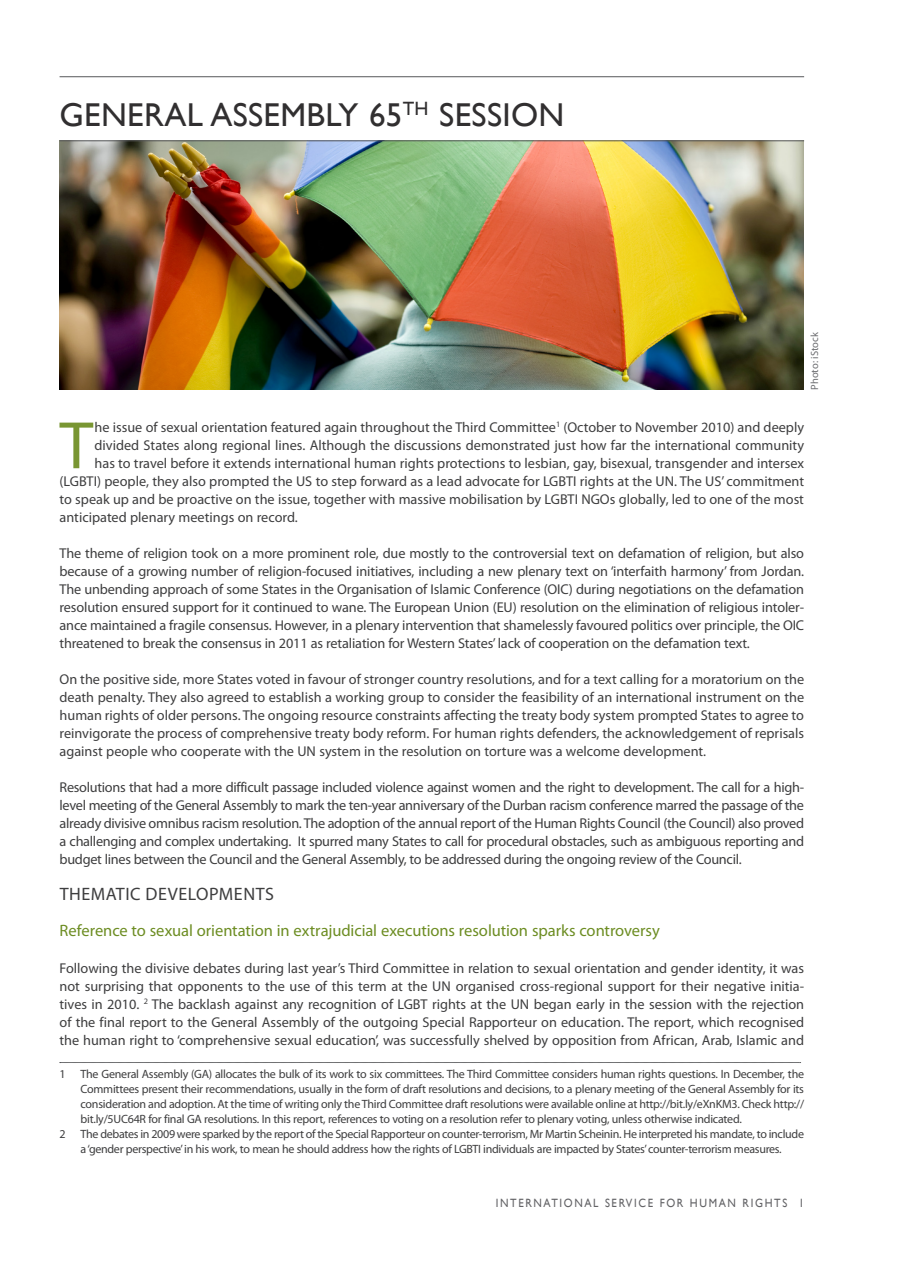
<style>
.page{position:relative;width:902px;height:1272px;background:#fff}
.page>*{position:absolute;margin:0;border:0;box-sizing:border-box;transform-origin:0 0}
.body{font:67.65px "Myriad Pro";color:#799632}
.chapter_title{font:33px "Gill Sans";letter-spacing:.01em;color:#312f30}
.para_caps{font:18px "Myriad Pro";letter-spacing:.03em;color:#3e3e3f}
.colour_header{font:16.5px "Myriad Pro";letter-spacing:-.005em;color:#6d8d23}
.body-2{font:14.25px/18px "Myriad Pro";color:#3e3e3f;text-align:justify}
.footnote{font:12px/15px "Myriad Pro";letter-spacing:-.025em;color:#3e3e3f;text-align:justify}
.body-3{font:12px "Gill Sans";letter-spacing:.15em;color:#636366;scale:.9 1}
.photo_credit{font:10.5px "Myriad Pro";color:#6c6d70}
</style>
<div class="page">
<hr style="left:60px;top:76px;width:744px;height:1px;background:#57585a">
<img style="left:60px;top:141px;width:743px;height:249px">
<hr style="left:60px;top:140px;width:744px;height:1px;background:#57585a">
<svg style="left:60px;top:1062px;width:740px;height:1px"></svg>
<p class="chapter_title" style="left:60px;top:95px;width:506px">GENERAL ASSEMBLY 65<sup>TH</sup> SESSION</p>
<p class="photo_credit" style="left:808px;top:390px;width:59px;rotate:-90deg">Photo: iStock</p>
<p class="body" style="left:60px;top:408px;width:35px">T</p>
<p class="body-2" style="left:95px;top:419px;width:711px">he issue of sexual orientation featured again throughout the Third Committee<sup>1</sup> (October to November 2010) and deeply</p>
<p class="body-2" style="left:95px;top:437px;width:711px">divided States along regional lines. Although the discussions demonstrated just how far the international community</p>
<p class="body-2" style="left:95px;top:455px;width:711px">has to travel before it extends international human rights protections to lesbian, gay, bisexual, transgender and intersex</p>
<p class="body-2" style="left:60px;top:473px;width:746px">(LGBTI) people, they also prompted the US to step forward as a lead advocate for LGBTI rights at the UN. The US’ commitment</p>
<p class="body-2" style="left:60px;top:491px;width:745px">to speak up and be proactive on the issue, together with massive mobilisation by LGBTI NGOs globally, led to one of the most</p>
<p class="body-2" style="left:60px;top:509px;width:240px">anticipated plenary meetings on record.</p>
<p class="body-2" style="left:60px;top:545px;width:746px">The theme of religion took on a more prominent role, due mostly to the controversial text on defamation of religion, but also because of a growing number of religion-focused initiatives, including a new plenary text on ‘interfaith harmony’ from Jordan.<br>The unbending approach of some States in the Organisation of Islamic Conference (OIC) during negotiations on the defamation resolution ensured support for it continued to wane. The European Union (EU) resolution on the elimination of religious intoler&shy;ance maintained a fragile consensus. However, in a plenary intervention that shamelessly favoured politics over principle, the OIC threatened to break the consensus in 2011 as retaliation for Western States’ lack of cooperation on the defamation text.</p>
<p class="body-2" style="left:60px;top:671px;width:746px">On the positive side, more States voted in favour of stronger country resolutions, and for a text calling for a moratorium on the death penalty. They also agreed to establish a working group to consider the feasibility of an international instrument on the human rights of older persons. The ongoing resource constraints affecting the treaty body system prompted States to agree to reinvigorate the process of comprehensive treaty body reform. For human rights defenders, the acknowledgement of reprisals against people who cooperate with the UN system in the resolution on torture was a welcome development.</p>
<p class="body-2" style="left:60px;top:779px;width:746px">Resolutions that had a more difficult passage included violence against women and the right to development. The call for a high&shy;level meeting of the General Assembly to mark the ten-year anniversary of the Durban racism conference marred the passage of the already divisive omnibus racism resolution. The adoption of the annual report of the Human Rights Council (the Council) also proved a challenging and complex undertaking. It spurred many States to call for procedural obstacles, such as ambiguous reporting and budget lines between the Council and the General Assembly, to be addressed during the ongoing review of the Council.</p>
<p class="para_caps" style="left:60px;top:884px;width:216px">THEMATIC DEVELOPMENTS</p>
<p class="colour_header" style="left:60px;top:921px;width:601px">Reference to sexual orientation in extrajudicial executions resolution sparks controversy</p>
<p class="body-2" style="left:60px;top:959px;width:746px">Following the divisive debates during last year’s Third Committee in relation to sexual orientation and gender identity, it was not surprising that opponents to the use of this term at the UN organised cross-regional support for their negative initia&shy;tives in 2010. <sup>2</sup> The backlash against any recognition of LGBT rights at the UN began early in the session with the rejection of the final report to the General Assembly of the outgoing Special Rapporteur on education. The report, which recognised the human right to ‘comprehensive sexual education’, was successfully shelved by opposition from African, Arab, Islamic and</p>
<p class="footnote" style="left:81px;top:1066px;width:725px;text-indent:-21px">1 The General Assembly (GA) allocates the bulk of its work to six committees. The Third Committee considers human rights questions. In December, the Committees present their recommendations, usually in the form of draft resolutions and decisions, to a plenary meeting of the General Assembly for its consideration and adoption. At the time of writing only the Third Committee draft resolutions were available online at http://bit.ly/eXnKM3. Check http:// bit.ly/5UC64R for final GA resolutions. In this report, references to voting on a resolution refer to plenary voting, unless otherwise indicated.</p>
<p class="footnote" style="left:60px;top:1126px;width:746px;text-align:center">2 The debates in 2009 were sparked by the report of the Special Rapporteur on counter-terrorism, Mr Martin Scheinin. He interpreted his mandate, to include a ‘gender perspective’ in his work, to mean he should address how the rights of LGBTI individuals are impacted by States’ counter-terrorism measures.</p>
<p class="body-3" style="left:496px;top:1195px;width:344px">INTERNATIONAL SERVICE FOR HUMAN RIGHTS 1</p>
</div>
